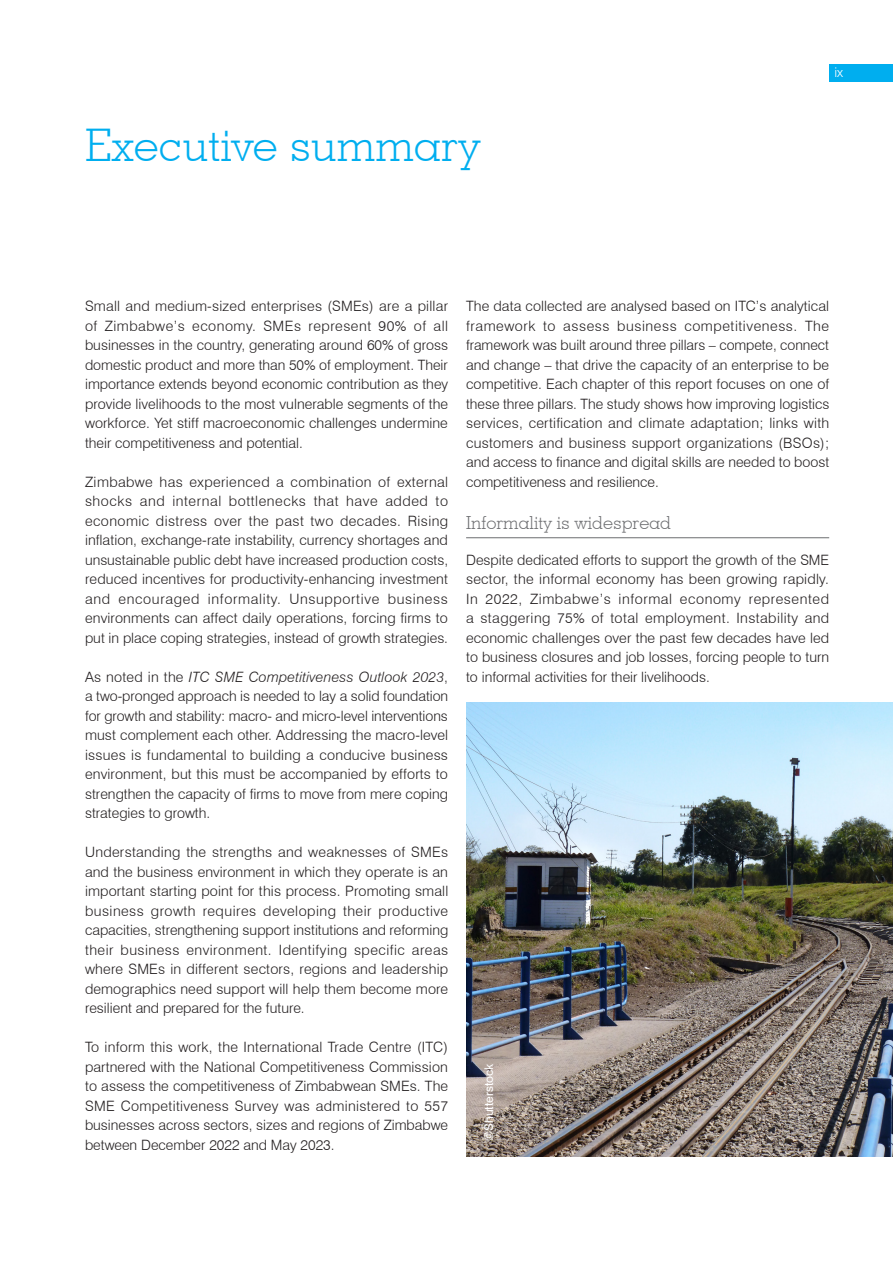
<style>
.page{position:relative;width:893px;height:1263px;background:#fff}
.page>*{position:absolute;margin:0;border:0;box-sizing:border-box;transform-origin:0 0}
.Preliminary_Titles{font:300 45px "Geometric Slab 703 BT";color:#00aeef}
.Title_3_-_gray{font:300 18px "Geometric Slab 703 BT";color:#6c6d70}
.Body_text{font:300 14.25px/19.5px "Swiss 721 BT";color:#231f20;text-align:justify}
.t1{font:300 13.5px "Swiss 721 BT";color:#fff}
.Body_text-2{font:12px "Swiss 721 BT";color:#fff}
.s1{font-style:italic}
</style>
<div class="page">
<div style="left:829px;top:64px;width:64px;height:17px;background:#00aeef"></div>
<hr style="left:466px;top:537px;width:363px;height:1px;background:#6c6d70">
<img style="left:466px;top:702px;width:427px;height:455px">
<p class="Preliminary_Titles" style="left:85px;top:118px;width:397px">Executive summary</p>
<p class="t1" style="left:834px;top:64px;width:10px">ix</p>
<p class="Body_text" style="left:85px;top:296px;width:365px">Small and medium-sized enterprises (SMEs) are a pillar of Zimbabwe’s economy. SMEs represent 90% of all businesses in the country, generating around 60% of gross domestic product and more than 50% of employment. Their importance extends beyond economic contribution as they provide livelihoods to the most vulnerable segments of the workforce. Yet stiff macroeconomic challenges undermine their competitiveness and potential.</p>
<p class="Body_text" style="left:85px;top:472px;width:365px">Zimbabwe has experienced a combination of external shocks and internal bottlenecks that have added to economic distress over the past two decades. Rising inflation, exchange-rate instability, currency shortages and unsustainable public debt have increased production costs, reduced incentives for productivity-enhancing investment and encouraged informality. Unsupportive business environments can affect daily operations, forcing firms to put in place coping strategies, instead of growth strategies.</p>
<p class="Body_text" style="left:85px;top:667px;width:365px">As noted in the <span class="s1">ITC SME Competitiveness Outlook 2023</span>, a two-pronged approach is needed to lay a solid foundation for growth and stability: macro- and micro-level interventions must complement each other. Addressing the macro-level issues is fundamental to building a conducive business environment, but this must be accompanied by efforts to strengthen the capacity of firms to move from mere coping strategies to growth.</p>
<p class="Body_text" style="left:85px;top:842px;width:365px">Understanding the strengths and weaknesses of SMEs and the business environment in which they operate is an important starting point for this process. Promoting small business growth requires developing their productive capacities, strengthening support institutions and reforming their business environment. Identifying specific areas where SMEs in different sectors, regions and leadership demographics need support will help them become more resilient and prepared for the future.</p>
<p class="Body_text" style="left:85px;top:1037px;width:365px">To inform this work, the International Trade Centre (ITC) partnered with the National Competitiveness Commission to assess the competitiveness of Zimbabwean SMEs. The SME Competitiveness Survey was administered to 557 businesses across sectors, sizes and regions of Zimbabwe between December 2022 and May 2023.</p>
<p class="Body_text" style="left:466px;top:296px;width:365px">The data collected are analysed based on ITC’s analytical framework to assess business competitiveness. The framework was built around three pillars – compete, connect and change – that drive the capacity of an enterprise to be competitive. Each chapter of this report focuses on one of these three pillars. The study shows how improving logistics services, certification and climate adaptation; links with customers and business support organizations (BSOs); and access to finance and digital skills are needed to boost competitiveness and resilience.</p>
<p class="Title_3_-_gray" style="left:466px;top:511px;width:206px">Informality is widespread</p>
<p class="Body_text" style="left:466px;top:550px;width:365px">Despite dedicated efforts to support the growth of the SME sector, the informal economy has been growing rapidly.<br>In 2022, Zimbabwe’s informal economy represented a staggering 75% of total employment. Instability and economic challenges over the past few decades have led to business closures and job losses, forcing people to turn to informal activities for their livelihoods.</p>
<p class="Body_text-2" style="left:482px;top:1141px;width:79px;rotate:-90deg">©Shutterstock</p>
</div>
